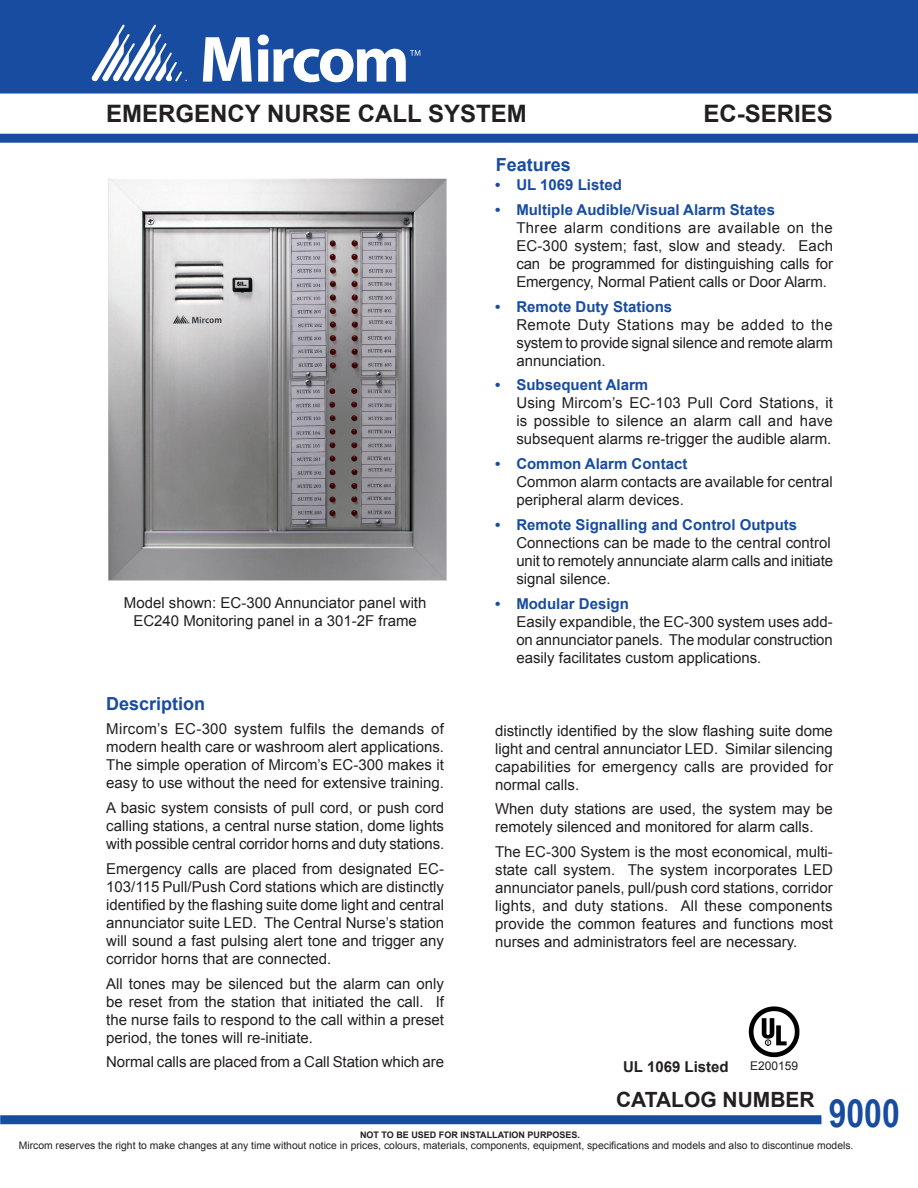
<style>
.page{position:relative;width:918px;height:1188px;background:#fff}
.page>*{position:absolute;margin:0;border:0;box-sizing:border-box;transform-origin:0 0}
.t1{font:700 39px "Arial Narrow";color:#184ca0}
.t2{font:700 24px "Arial";color:#231f20}
.t3{font:700 21px "Arial";color:#231f20}
.t4{font:700 18px "Arial";color:#184ca0}
.bulleted{font:15px/18px "Arial";color:#231f20;text-align:justify}
.t5{font:700 15px "Arial";color:#184ca0}
.t6{font:700 15px "Arial";color:#231f20}
.t7{font:12px "Arial";color:#231f20}
.t8{font:10.35px "Arial";color:#231f20}
.t9{font:700 9px "Arial";color:#231f20}
</style>
<div class="page">
<div style="left:0;top:1115px;width:821px;height:9px;background:#184ca0"></div>
<div style="left:0;top:134px;width:918px;height:9px;background:#184ca0"></div>
<img style="left:108px;top:178px;width:339px;height:402px">
<svg style="left:749px;top:1006px;width:50px;height:51px"></svg>
<div style="left:1px;top:1px;width:916px;height:92px;background:#184ca0"></div>
<div style="left:0;top:0;width:918px;height:94px;border:2px solid #184ca0"></div>
<svg style="left:203px;top:37px;width:49px;height:45px"></svg>
<svg style="left:258px;top:35px;width:162px;height:47px"></svg>
<svg style="left:92px;top:25px;width:95px;height:57px"></svg>
<p class="t2" style="left:106px;top:98px;width:422px">EMERGENCY NURSE CALL SYSTEM</p>
<p class="t2" style="left:704px;top:98px;width:131px">EC-SERIES</p>
<p class="bulleted" style="left:124px;top:594px;width:304px;text-align:center">Model shown: EC-300 Annunciator panel with<br>EC240 Monitoring panel in a 301-2F frame</p>
<p class="t4" style="left:106px;top:691px;width:101px">Description</p>
<p class="bulleted" style="left:106px;top:720px;width:339px">Mircom’s EC-300 system fulfils the demands of modern health care or washroom alert applications.<br>The simple operation of Mircom’s EC-300 makes it easy to use without the need for extensive training.</p>
<p class="bulleted" style="left:106px;top:799px;width:339px">A basic system consists of pull cord, or push cord calling stations, a central nurse station, dome lights with possible central corridor horns and duty stations.</p>
<p class="bulleted" style="left:106px;top:860px;width:339px">Emergency calls are placed from designated EC-103/115 Pull/Push Cord stations which are distinctly identified by the flashing suite dome light and central annunciator suite LED. The Central Nurse’s station will sound a fast pulsing alert tone and trigger any corridor horns that are connected.</p>
<p class="bulleted" style="left:106px;top:975px;width:339px">All tones may be silenced but the alarm can only be reset from the station that initiated the call. If the nurse fails to respond to the call within a preset period, the tones will re-initiate.</p>
<p class="bulleted" style="left:106px;top:1053px;width:339px">Normal calls are placed from a Call Station which are</p>
<p class="t4" style="left:496px;top:153px;width:77px">Features</p>
<p class="t5" style="left:495px;top:175px;width:128px">• UL 1069 Listed</p>
<p class="t5" style="left:495px;top:200px;width:281px">• Multiple Audible/Visual Alarm States</p>
<p class="bulleted" style="left:516px;top:219px;width:318px">Three alarm conditions are available on the EC-300 system; fast, slow and steady. Each can be programmed for distinguishing calls for Emergency, Normal Patient calls or Door Alarm.</p>
<p class="t5" style="left:495px;top:296px;width:179px">• Remote Duty Stations</p>
<p class="bulleted" style="left:516px;top:316px;width:318px">Remote Duty Stations may be added to the system to provide signal silence and remote alarm annunciation.</p>
<p class="t5" style="left:495px;top:375px;width:155px">• Subsequent Alarm</p>
<p class="bulleted" style="left:516px;top:394px;width:318px">Using Mircom’s EC-103 Pull Cord Stations, it is possible to silence an alarm call and have subsequent alarms re-trigger the audible alarm.</p>
<p class="t5" style="left:495px;top:454px;width:194px">• Common Alarm Contact</p>
<p class="bulleted" style="left:516px;top:473px;width:318px">Common alarm contacts are available for central peripheral alarm devices.</p>
<p class="t5" style="left:495px;top:515px;width:304px">• Remote Signalling and Control Outputs</p>
<p class="bulleted" style="left:516px;top:534px;width:318px;text-align:left">Connections can be made to the central control unit to remotely annunciate alarm calls and initiate signal silence.</p>
<p class="t5" style="left:495px;top:593px;width:135px">• Modular Design</p>
<p class="bulleted" style="left:516px;top:613px;width:318px">Easily expandible, the EC-300 system uses add&shy;on annunciator panels. The modular construction easily facilitates custom applications.</p>
<p class="bulleted" style="left:495px;top:721px;width:339px">distinctly identified by the slow flashing suite dome light and central annunciator LED. Similar silencing capabilities for emergency calls are provided for normal calls.</p>
<p class="bulleted" style="left:495px;top:800px;width:339px">When duty stations are used, the system may be remotely silenced and monitored for alarm calls.</p>
<p class="bulleted" style="left:495px;top:843px;width:339px">The EC-300 System is the most economical, multi&shy;state call system. The system incorporates LED annunciator panels, pull/push cord stations, corridor lights, and duty stations. All these components provide the common features and functions most nurses and administrators feel are necessary.</p>
<p class="t7" style="left:750px;top:1058px;width:50px">E200159</p>
<p class="t3" style="left:616px;top:1085px;width:200px">CATALOG NUMBER</p>
<p class="t6" style="left:623px;top:1057px;width:107px">UL 1069 Listed</p>
<p class="t1" style="left:829px;top:1084px;width:73px">9000</p>
<p class="t9" style="left:360px;top:1128px;width:222px">NOT TO BE USED FOR INSTALLATION PURPOSES.</p>
<p class="t8" style="left:19px;top:1139px;width:836px">Mircom reserves the right to make changes at any time without notice in prices, colours, materials, components, equipment, specifications and models and also to discontinue models.</p>
</div>
